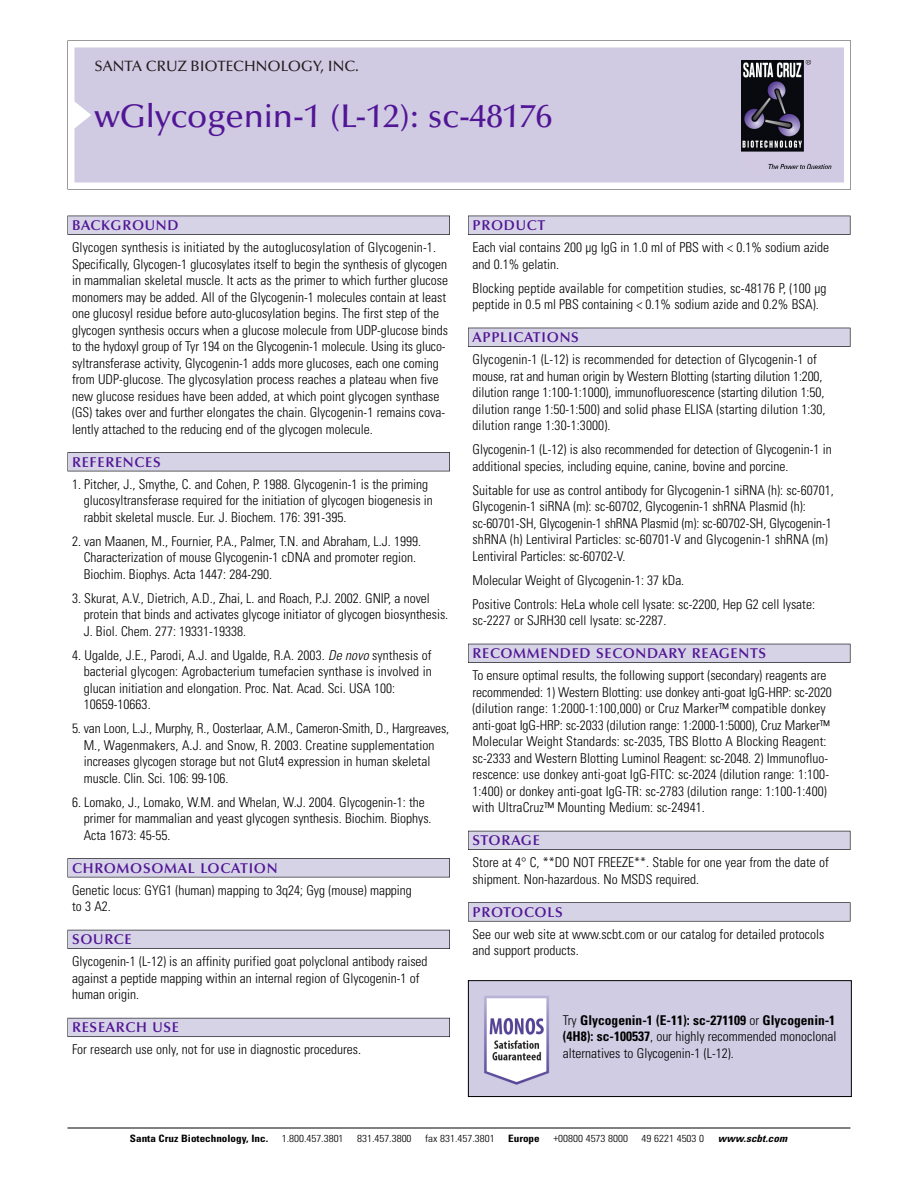
<style>
.page{position:relative;width:918px;height:1188px;background:#fff}
.page>*{position:absolute;margin:0;border:0;box-sizing:border-box;transform-origin:0 0}
.t1{font:500 33px "Optima";color:#511695}
.t2{font:500 15px "Optima";color:#231f20}
.t3{font:600 14.25px "Optima";letter-spacing:.05em;color:#511695}
.t4{font:300 condensed 13.5px/16.5px "Univers";color:#000}
.t5{font:300 condensed 10.2px "Univers";color:#000;scale:1.1 1}
.t6{font:700 condensed 10.2px "Univers";color:#000;scale:1.1 1}
.t7{font:italic 700 condensed 10.2px "Univers";letter-spacing:.005em;color:#000;scale:1.1 1}
.s1{font-style:italic}
.s2{font-weight:700}
</style>
<div class="page">
<svg style="left:68px;top:40px;width:783px;height:149px"></svg>
<div style="left:74px;top:47px;width:770px;height:135px;background:#d1cae3"></div>
<img style="left:741px;top:60px;width:90px;height:108px">
<div style="left:68px;top:216px;width:382px;height:19px;background:#525155"></div>
<div style="left:68px;top:216px;width:381px;height:18px;background:#d7d3e7"></div>
<div style="left:68px;top:452px;width:382px;height:19px;background:#525155"></div>
<div style="left:68px;top:453px;width:381px;height:18px;background:#d7d3e7"></div>
<div style="left:68px;top:858px;width:382px;height:19px;background:#545357"></div>
<div style="left:68px;top:859px;width:381px;height:18px;background:#d7d3e7"></div>
<div style="left:68px;top:930px;width:382px;height:19px;background:#54535a"></div>
<div style="left:68px;top:930px;width:381px;height:18px;background:#d7d3e7"></div>
<div style="left:68px;top:1018px;width:382px;height:19px;background:#5b5a62"></div>
<div style="left:68px;top:1018px;width:381px;height:18px;background:#d7d3e7"></div>
<div style="left:468px;top:216px;width:382px;height:19px;background:#525155"></div>
<div style="left:468px;top:216px;width:382px;height:18px;background:#d7d3e7"></div>
<div style="left:468px;top:328px;width:382px;height:19px;background:#515055"></div>
<div style="left:468px;top:328px;width:382px;height:18px;background:#d7d3e7"></div>
<div style="left:468px;top:644px;width:382px;height:19px;background:#525158"></div>
<div style="left:468px;top:644px;width:382px;height:18px;background:#d7d3e7"></div>
<div style="left:468px;top:831px;width:382px;height:19px;background:#54535a"></div>
<div style="left:468px;top:831px;width:382px;height:18px;background:#d7d3e7"></div>
<svg style="left:468px;top:902px;width:382px;height:20px"></svg>
<div style="left:468px;top:903px;width:382px;height:18px;background:#d7d3e7"></div>
<hr style="left:68px;top:1128px;width:782px;height:1px;background:#000">
<img style="left:470px;top:982px;width:380px;height:113px">
<div style="left:468px;top:980px;width:384px;height:117px;border:1px solid #000"></div>
<p class="t2" style="left:94px;top:61px;width:266px">SANTA CRUZ BIOTECHNOLOGY, INC.</p>
<h1 class="t1" style="left:94px;top:103px;width:459px">wGlycogenin-1 (L-12): sc-48176</h1>
<p class="t3" style="left:72px;top:219px;width:108px">BACKGROUND</p>
<p class="t4" style="left:72px;top:240px;width:378px">Glycogen synthesis is initiated by the autoglucosylation of Glycogenin-1.<br>Specifically, Glycogen-1 glucosylates itself to begin the synthesis of glycogen in mammalian skeletal muscle. It acts as the primer to which further glucose monomers may be added. All of the Glycogenin-1 molecules contain at least one glucosyl residue before auto-glucosylation begins. The first step of the glycogen synthesis occurs when a glucose molecule from UDP-glucose binds to the hydoxyl group of Tyr 194 on the Glycogenin-1 molecule. Using its gluco&shy;syltransferase activity, Glycogenin-1 adds more glucoses, each one coming from UDP-glucose. The glycosylation process reaches a plateau when five new glucose residues have been added, at which point glycogen synthase (GS) takes over and further elongates the chain. Glycogenin-1 remains cova&shy;lently attached to the reducing end of the glycogen molecule.</p>
<p class="t3" style="left:72px;top:456px;width:90px">REFERENCES</p>
<p class="t4" style="left:84px;top:477px;width:351px;text-indent:-12px">1. Pitcher, J., Smythe, C. and Cohen, P. 1988. Glycogenin-1 is the priming glucosyltransferase required for the initiation of glycogen biogenesis in rabbit skeletal muscle. Eur. J. Biochem. 176: 391-395.</p>
<p class="t4" style="left:84px;top:534px;width:339px;text-indent:-12px">2. van Maanen, M., Fournier, P.A., Palmer, T.N. and Abraham, L.J. 1999.<br>Characterization of mouse Glycogenin-1 cDNA and promoter region.<br>Biochim. Biophys. Acta 1447: 284-290.</p>
<p class="t4" style="left:84px;top:591px;width:366px;text-indent:-12px">3. Skurat, A.V., Dietrich, A.D., Zhai, L. and Roach, P.J. 2002. GNIP, a novel protein that binds and activates glycoge initiator of glycogen biosynthesis.<br>J. Biol. Chem. 277: 19331-19338.</p>
<p class="t4" style="left:84px;top:648px;width:350px;text-indent:-12px">4. Ugalde, J.E., Parodi, A.J. and Ugalde, R.A. 2003. <span class="s1">De novo</span> synthesis of bacterial glycogen: Agrobacterium tumefacien synthase is involved in glucan initiation and elongation. Proc. Nat. Acad. Sci. USA 100:<br>10659-10663.</p>
<p class="t4" style="left:84px;top:721px;width:367px;text-indent:-12px">5. van Loon, L.J., Murphy, R., Oosterlaar, A.M., Cameron-Smith, D., Hargreaves, M., Wagenmakers, A.J. and Snow, R. 2003. Creatine supplementation increases glycogen storage but not Glut4 expression in human skeletal muscle. Clin. Sci. 106: 99-106.</p>
<p class="t4" style="left:84px;top:795px;width:349px;text-indent:-12px">6. Lomako, J., Lomako, W.M. and Whelan, W.J. 2004. Glycogenin-1: the primer for mammalian and yeast glycogen synthesis. Biochim. Biophys.<br>Acta 1673: 45-55.</p>
<p class="t3" style="left:72px;top:862px;width:207px">CHROMOSOMAL LOCATION</p>
<p class="t4" style="left:72px;top:883px;width:341px">Genetic locus: GYG1 (human) mapping to 3q24; Gyg (mouse) mapping to 3 A2.</p>
<p class="t3" style="left:72px;top:934px;width:61px">SOURCE</p>
<p class="t4" style="left:72px;top:954px;width:357px">Glycogenin-1 (L-12) is an affinity purified goat polyclonal antibody raised against a peptide mapping within an internal region of Glycogenin-1 of human origin.</p>
<p class="t3" style="left:72px;top:1022px;width:109px">RESEARCH USE</p>
<p class="t4" style="left:72px;top:1042px;width:290px">For research use only, not for use in diagnostic procedures.</p>
<p class="t3" style="left:473px;top:219px;width:74px">PRODUCT</p>
<p class="t4" style="left:473px;top:240px;width:358px">Each vial contains 200 µg IgG in 1.0 ml of PBS with &lt; 0.1% sodium azide and 0.1% gelatin.</p>
<p class="t4" style="left:473px;top:281px;width:356px">Blocking peptide available for competition studies, sc-48176 P, (100 µg peptide in 0.5 ml PBS containing &lt; 0.1% sodium azide and 0.2% BSA).</p>
<p class="t3" style="left:473px;top:332px;width:108px">APPLICATIONS</p>
<p class="t4" style="left:473px;top:352px;width:355px">Glycogenin-1 (L-12) is recommended for detection of Glycogenin-1 of mouse, rat and human origin by Western Blotting (starting dilution 1:200, dilution range 1:100-1:1000), immunofluorescence (starting dilution 1:50, dilution range 1:50-1:500) and solid phase ELISA (starting dilution 1:30, dilution range 1:30-1:3000).</p>
<p class="t4" style="left:473px;top:442px;width:361px">Glycogenin-1 (L-12) is also recommended for detection of Glycogenin-1 in additional species, including equine, canine, bovine and porcine.</p>
<p class="t4" style="left:473px;top:483px;width:363px">Suitable for use as control antibody for Glycogenin-1 siRNA (h): sc-60701, Glycogenin-1 siRNA (m): sc-60702, Glycogenin-1 shRNA Plasmid (h): sc-60701-SH, Glycogenin-1 shRNA Plasmid (m): sc-60702-SH, Glycogenin-1 shRNA (h) Lentiviral Particles: sc-60701-V and Glycogenin-1 shRNA (m)<br>Lentiviral Particles: sc-60702-V.</p>
<p class="t4" style="left:473px;top:569px;width:344px;line-height:24px">Molecular Weight of Glycogenin-1: 37 kDa.<br>Positive Controls: HeLa whole cell lysate: sc-2200, Hep G2 cell lysate:</p>
<p class="t4" style="left:473px;top:613px;width:196px">sc-2227 or SJRH30 cell lysate: sc-2287.</p>
<p class="t3" style="left:473px;top:648px;width:295px">RECOMMENDED SECONDARY REAGENTS</p>
<p class="t4" style="left:473px;top:668px;width:361px">To ensure optimal results, the following support (secondary) reagents are recommended: 1) Western Blotting: use donkey anti-goat IgG-HRP: sc-2020 (dilution range: 1:2000-1:100,000) or Cruz Marker™ compatible donkey anti-goat IgG-HRP: sc-2033 (dilution range: 1:2000-1:5000), Cruz Marker™ Molecular Weight Standards: sc-2035, TBS Blotto A Blocking Reagent: sc-2333 and Western Blotting Luminol Reagent: sc-2048. 2) Immunofluo&shy;rescence: use donkey anti-goat IgG-FITC: sc-2024 (dilution range: 1:100- 1:400) or donkey anti-goat IgG-TR: sc-2783 (dilution range: 1:100-1:400) with UltraCruz™ Mounting Medium: sc-24941.</p>
<p class="t3" style="left:473px;top:835px;width:69px">STORAGE</p>
<p class="t4" style="left:473px;top:855px;width:358px">Store at 4° C, **DO NOT FREEZE**. Stable for one year from the date of shipment. Non-hazardous. No MSDS required.</p>
<p class="t3" style="left:473px;top:906px;width:92px">PROTOCOLS</p>
<p class="t4" style="left:473px;top:927px;width:353px">See our web site at www.scbt.com or our catalog for detailed protocols and support products.</p>
<p class="t4" style="left:563px;top:1013px;width:275px;text-align:justify">Try <span class="s2">Glycogenin-1 (E-11): sc-271109</span> or <span class="s2">Glycogenin-1 (4H8): sc-100537</span>, our highly recommended monoclonal alternatives to Glycogenin-1 (L-12).</p>
<p class="t6" style="left:130px;top:1135px;width:127px">Santa Cruz Biotechnology, Inc.</p>
<p class="t5" style="left:282px;top:1135px;width:58px">1.800.457.3801</p>
<p class="t5" style="left:357px;top:1135px;width:51px">831.457.3800</p>
<p class="t5" style="left:425px;top:1135px;width:65px">fax 831.457.3801</p>
<p class="t6" style="left:508px;top:1135px;width:30px">Europe</p>
<p class="t5" style="left:553px;top:1135px;width:69px">+00800 4573 8000</p>
<p class="t5" style="left:642px;top:1135px;width:58px">49 6221 4503 0</p>
<p class="t7" style="left:718px;top:1135px;width:64px">www.scbt.com</p>
</div>
